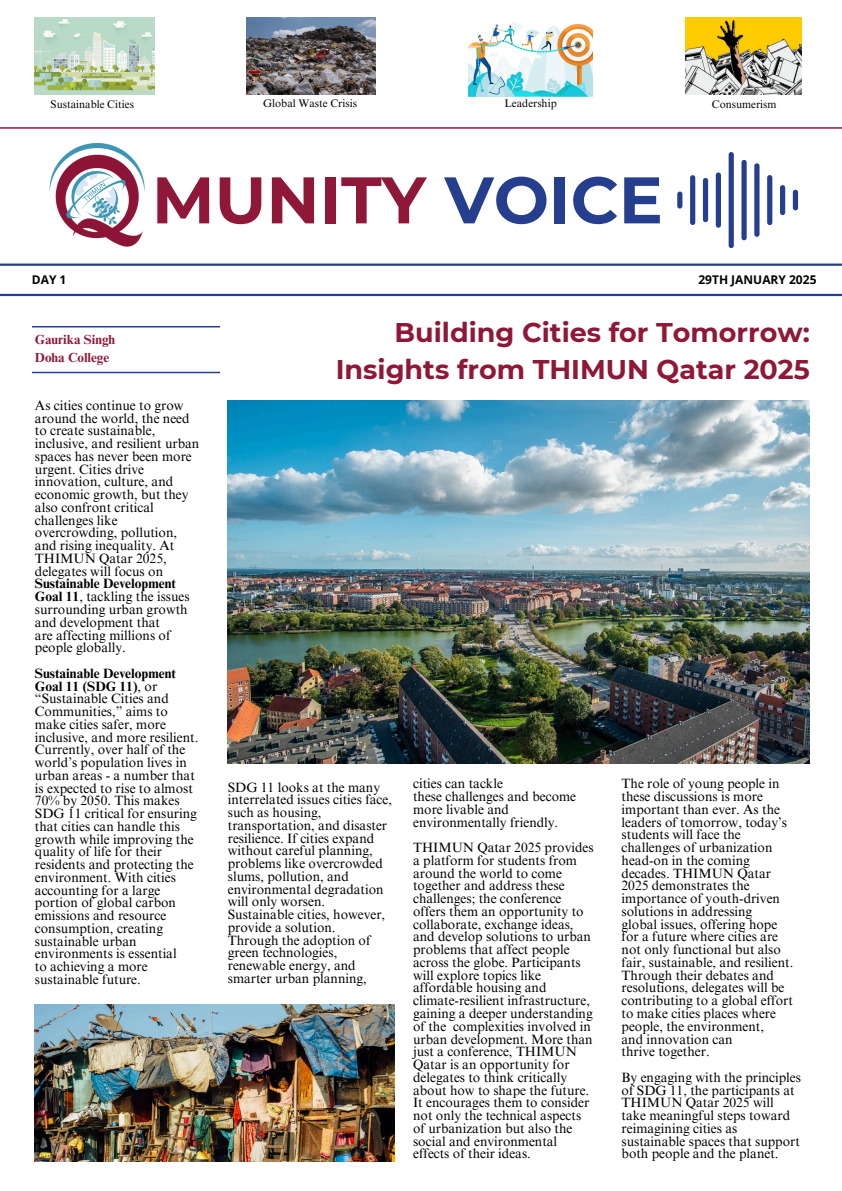
<style>
.page{position:relative;width:842px;height:1191px;background:#fff}
.page>*{position:absolute;margin:0;border:0;box-sizing:border-box;transform-origin:0 0}
.t1{font:700 65.7px "Montserrat";color:#8f1838}
.t2{font:700 27px/37.5px "Montserrat";color:#8f1838;text-align:right}
.t3{font:13.5px/12.8px "Times NRMT Pro";color:#000}
.t4{font:700 13.1px/18px "Times NRMT Pro";color:#8f1838}
.t5{font:700 12px "Open Sans";color:#000}
.t6{font:11px "Times NRMT Pro";color:#000}
.s1{color:#253f8e}
.s2{font-weight:700}
</style>
<div class="page">
<hr style="left:0;top:127px;width:842px;height:2px;background:#8f1838">
<hr style="left:0;top:263px;width:842px;height:3px;background:#253f8e">
<img style="left:49px;top:144px;width:96px;height:103px">
<hr style="left:0;top:294px;width:842px;height:2px;background:#253f8e">
<div style="left:677px;top:191px;width:5px;height:17px;background:#253f8e;border-radius:3px"></div>
<div style="left:690px;top:175px;width:5px;height:50px;background:#253f8e;border-radius:3px"></div>
<div style="left:703px;top:178px;width:5px;height:44px;background:#253f8e;border-radius:3px"></div>
<div style="left:716px;top:172px;width:5px;height:56px;background:#253f8e;border-radius:3px"></div>
<div style="left:729px;top:152px;width:5px;height:96px;background:#253f8e;border-radius:3px"></div>
<div style="left:741px;top:160px;width:6px;height:80px;background:#253f8e;border-radius:3px"></div>
<div style="left:754px;top:163px;width:5px;height:74px;background:#253f8e;border-radius:3px"></div>
<div style="left:767px;top:175px;width:5px;height:50px;background:#253f8e;border-radius:3px"></div>
<div style="left:780px;top:185px;width:5px;height:30px;background:#253f8e;border-radius:3px"></div>
<div style="left:793px;top:190px;width:5px;height:20px;background:#253f8e;border-radius:3px"></div>
<hr style="left:32px;top:326px;width:188px;height:1px;background:#253f8e">
<hr style="left:32px;top:372px;width:188px;height:1px;background:#253f8e">
<img style="left:228px;top:401px;width:582px;height:362px">
<img style="left:35px;top:1004px;width:360px;height:157px">
<img style="left:35px;top:18px;width:120px;height:76px">
<img style="left:686px;top:18px;width:115px;height:77px">
<img style="left:468px;top:22px;width:124px;height:74px">
<img style="left:247px;top:18px;width:129px;height:77px">
<p class="t6" style="left:51px;top:100px;width:85px">Sustainable Cities</p>
<p class="t6" style="left:263px;top:99px;width:95px">Global Waste Crisis</p>
<p class="t6" style="left:712px;top:100px;width:66px">Consumerism</p>
<h5 class="t6" style="left:505px;top:99px;width:54px">Leadership</h5>
<p class="t5" style="left:32px;top:271px;width:36px">DAY 1</p>
<p class="t4" style="left:35px;top:332px;width:82px">Gaurika Singh<br>Doha College</p>
<p class="t1" style="left:152px;top:160px;width:512px">MUNITY <span class="s1">VOICE</span></p>
<p class="t5" style="left:698px;top:271px;width:120px">29TH JANUARY 2025</p>
<p class="t2" style="left:336px;top:313px;width:476px">Building Cities for Tomorrow:<br>Insights from THIMUN Qatar 2025</p>
<p class="t3" style="left:35px;top:400px;width:166px">As cities continue to grow around the world, the need to create sustainable, inclusive, and resilient urban spaces has never been more urgent. Cities drive innovation, culture, and economic growth, but they also confront critical challenges like overcrowding, pollution, and rising inequality. At<br>THIMUN Qatar 2025, delegates will focus on<br><span class="s2">Sustainable Development<br>Goal 11</span>, tackling the issues surrounding urban growth and development that<br>are affecting millions of people globally.</p>
<p class="t3" style="left:35px;top:668px;width:165px"><span class="s2">Sustainable Development<br>Goal 11 (SDG 11)</span>, or “Sustainable Cities and<br>Communities,” aims to make cities safer, more inclusive, and more resilient.<br>Currently, over half of the world’s population lives in urban areas - a number that is expected to rise to almost<br>70% by 2050. This makes<br>SDG 11 critical for ensuring that cities can handle this growth while improving the quality of life for their residents and protecting the environment. With cities accounting for a large portion of global carbon emissions and resource consumption, creating sustainable urban environments is essential<br>to achieving a more sustainable future.</p>
<p class="t3" style="left:228px;top:782px;width:166px">SDG 11 looks at the many interrelated issues cities face, such as housing, transportation, and disaster resilience. If cities expand without careful planning, problems like overcrowded slums, pollution, and environmental degradation will only worsen.<br>Sustainable cities, however, provide a solution.<br>Through the adoption of green technologies, renewable energy, and smarter urban planning,</p>
<p class="t3" style="left:622px;top:779px;width:173px">The role of young people in these discussions is more important than ever. As the leaders of tomorrow, today’s students will face the challenges of urbanization head-on in the coming decades. THIMUN Qatar<br>2025 demonstrates the importance of youth-driven solutions in addressing<br>global issues, offering hope for a future where cities are not only functional but also fair, sustainable, and resilient.<br>Through their debates and resolutions, delegates will be contributing to a global effort to make cities places where people, the environment,<br>and innovation can</p>
<h1 class="t3" style="left:622px;top:1040px;width:181px;line-height:25.5px">thrive together.<br>By engaging with the principles</h1>
<h1 class="t3" style="left:622px;top:1085px;width:180px">of SDG 11, the participants at<br>THIMUN Qatar 2025 will take meaningful steps toward reimagining cities as sustainable spaces that support both people and the planet.</h1>
<p class="t3" style="left:413px;top:779px;width:165px">cities can tackle<br>these challenges and become more livable and environmentally friendly.</p>
<h5 class="t3" style="left:413px;top:842px;width:182px">THIMUN Qatar 2025 provides a platform for students from around the world to come together and address these challenges; the conference offers them an opportunity to collaborate, exchange ideas, and develop solutions to urban problems that affect people across the globe. Participants will explore topics like affordable housing and climate-resilient infrastructure, gaining a deeper understanding of the complexities involved in urban development. More than just a conference, THIMUN<br>Qatar is an opportunity for delegates to think critically about how to shape the future.<br>It encourages them to consider not only the technical aspects of urbanization but also the social and environmental effects of their ideas.</h5>
</div>
